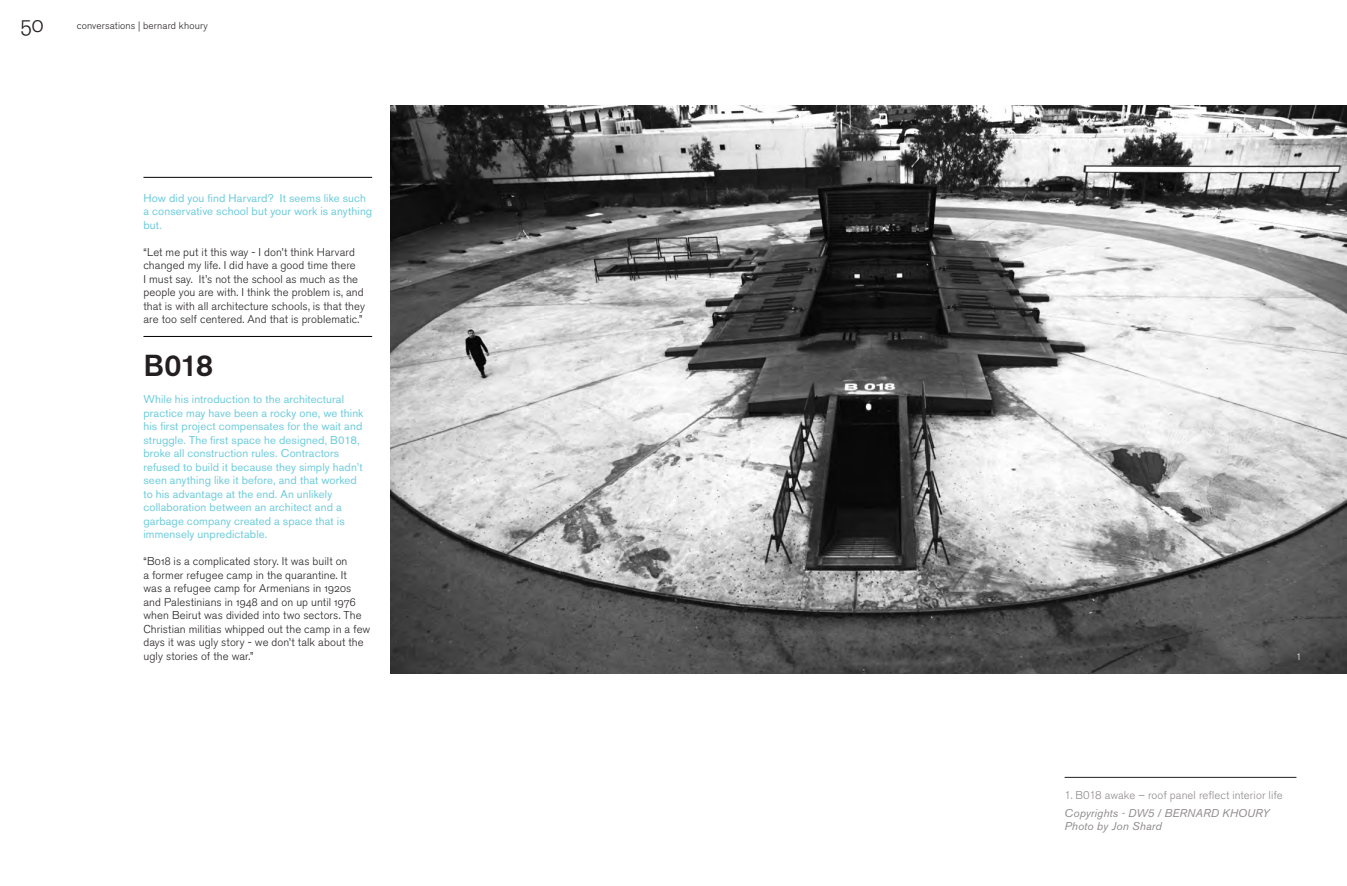
<style>
.page{position:relative;width:1347px;height:886px;background:#fff}
.page>*{position:absolute;margin:0;border:0;box-sizing:border-box;transform-origin:0 0}
.t1{font:500 30.12px "Akzidenz Grotesk BE";color:#231f20}
.t2{font:22.5px "Akzidenz Grotesk BE Light Os F";color:#231f20}
.t3{font:11.25px/13.5px "Akzidenz Grotesk BE Light Os F";letter-spacing:.01em;color:#231f20}
.t4{font:11.25px/13.5px "Akzidenz Grotesk BE";letter-spacing:.01em;color:#6dccdc}
.t5{font:italic 11.25px/13.5px "Akzidenz Grotesk BE";letter-spacing:.005em;color:#8e8a8b}
.t6{font:300 11.25px "Akzidenz Grotesk BE";letter-spacing:.005em;color:#8e8a8b}
.t7{font:300 10px "Akzidenz Grotesk BE";letter-spacing:.015em;color:#231f20}
.t8{font:300 9.38px "Akzidenz Grotesk BE";color:#fff}
</style>
<div class="page">
<hr style="left:143px;top:336px;width:229px;height:1px;background:#000">
<hr style="left:143px;top:177px;width:229px;height:1px;background:#000">
<img style="left:390px;top:106px;width:956px;height:567px">
<hr style="left:1064px;top:777px;width:232px;height:1px;background:#231f20">
<h2 class="t2" style="left:20px;top:12px;width:25px">50</h2>
<p class="t7" style="left:77px;top:20px;width:133px">conversations | bernard khoury</p>
<p class="t4" style="left:143px;top:191px;width:230px">How did you find Harvard? It seems like such a conservative school but your work is anything but.</p>
<p class="t3" style="left:143px;top:245px;width:223px">“Let me put it this way - I don’t think Harvard changed my life. I did have a good time there<br>I must say. It’s not the school as much as the people you are with. I think the problem is, and that is with all architecture schools, is that they are too self centered. And that is problematic.”</p>
<p class="t1" style="left:143px;top:347px;width:71px">B018</p>
<p class="t4" style="left:143px;top:393px;width:221px">While his introduction to the architectural practice may have been a rocky one, we think his first project compensates for the wait and struggle. The first space he designed, B018, broke all construction rules. Contractors refused to build it because they simply hadn’t seen anything like it before, and that worked to his advantage at the end. An unlikely collaboration between an architect and a garbage company created a space that is immensely unpredictable.</p>
<p class="t3" style="left:143px;top:555px;width:228px">“B018 is a complicated story. It was built on<br>a former refugee camp in the quarantine. It<br>was a refugee camp for Armenians in 1920s and Palestinians in 1948 and on up until 1976 when Beirut was divided into two sectors. The Christian militias whipped out the camp in a few days it was ugly story - we don’t talk about the ugly stories of the war.”</p>
<p class="t8" style="left:1296px;top:652px;width:7px">1</p>
<p class="t6" style="left:1064px;top:789px;width:220px">1. B018 awake – roof panel reflect interior life</p>
<p class="t5" style="left:1064px;top:806px;width:206px">Copyrights - DW5 / BERNARD KHOURY<br>Photo by Jon Shard</p>
</div>
